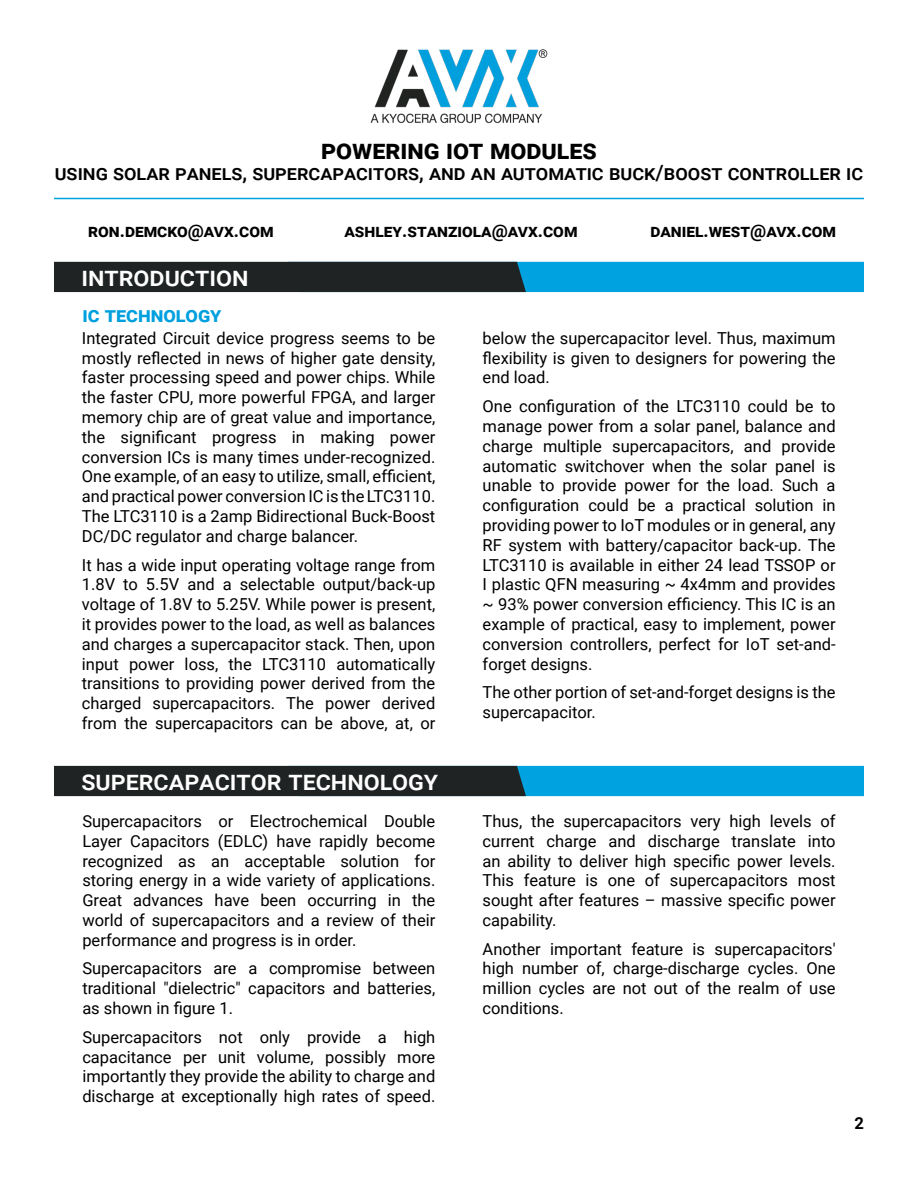
<style>
.page{position:relative;width:918px;height:1188px;background:#fff}
.page>*{position:absolute;margin:0;border:0;box-sizing:border-box;transform-origin:0 0}
.t1{font:500 27px "Roboto";color:#fff}
.t2{font:700 27px "Roboto";color:#000}
.t3{font:500 21px "Roboto";color:#000}
.t4{font:700 21px "Roboto";color:#00a0df}
.t5{font:700 18px "Roboto";letter-spacing:.01em;color:#000}
.t6{font:16.5px/19.8px "Roboto";color:#000;text-align:justify}
.t7{font:700 16.5px "Roboto";color:#000}
</style>
<div class="page">
<hr style="left:54px;top:198px;width:810px;height:1px;background:#00a2df">
<img style="left:370px;top:49px;width:178px;height:75px">
<svg style="left:54px;top:262px;width:810px;height:30px;background:#125871"></svg>
<svg style="left:54px;top:766px;width:810px;height:30px;background:#125871"></svg>
<h1 class="t2" style="left:321px;top:131px;width:277px">powering iot modules</h1>
<p class="t3" style="left:55px;top:158px;width:810px">USING SOLAR PANELS, SUPERCAPACITORS, AND AN AUTOMATIC BUCK/BOOST CONTROLLER IC</p>
<p class="t5" style="left:88px;top:218px;width:187px">ron.demcko@avx.com</p>
<p class="t5" style="left:344px;top:218px;width:235px">ashley.stanziola@avx.com</p>
<p class="t5" style="left:650px;top:218px;width:187px">daniel.west@avx.com</p>
<h1 class="t1" style="left:81px;top:257px;width:169px">INTRODUCTION</h1>
<p class="t4" style="left:82px;top:300px;width:140px">ic technology</p>
<p class="t6" style="left:82px;top:327px;width:355px">Integrated Circuit device progress seems to be mostly reflected in news of higher gate density, faster processing speed and power chips. While the faster CPU, more powerful FPGA, and larger memory chip are of great value and importance, the significant progress in making power conversion ICs is many times under-recognized.<br>One example, of an easy to utilize, small, efficient, and practical power conversion IC is the LTC3110.<br>The LTC3110 is a 2amp Bidirectional Buck-Boost DC/DC regulator and charge balancer.</p>
<p class="t6" style="left:82px;top:554px;width:355px">It has a wide input operating voltage range from 1.8V to 5.5V and a selectable output/back-up voltage of 1.8V to 5.25V. While power is present, it provides power to the load, as well as balances and charges a supercapacitor stack. Then, upon input power loss, the LTC3110 automatically transitions to providing power derived from the charged supercapacitors. The power derived from the supercapacitors can be above, at, or</p>
<h1 class="t1" style="left:81px;top:761px;width:358px">SUPERCAPACITOR TECHNOLOGY</h1>
<p class="t6" style="left:82px;top:811px;width:355px">Supercapacitors or Electrochemical Double Layer Capacitors (EDLC) have rapidly become recognized as an acceptable solution for storing energy in a wide variety of applications.<br>Great advances have been occurring in the world of supercapacitors and a review of their performance and progress is in order.</p>
<p class="t6" style="left:82px;top:958px;width:355px">Supercapacitors are a compromise between traditional "dielectric" capacitors and batteries, as shown in figure 1.</p>
<p class="t6" style="left:82px;top:1026px;width:355px">Supercapacitors not only provide a high capacitance per unit volume, possibly more importantly they provide the ability to charge and discharge at exceptionally high rates of speed.</p>
<p class="t6" style="left:483px;top:327px;width:355px">below the supercapacitor level. Thus, maximum flexibility is given to designers for powering the end load.</p>
<p class="t6" style="left:483px;top:396px;width:355px">One configuration of the LTC3110 could be to manage power from a solar panel, balance and charge multiple supercapacitors, and provide automatic switchover when the solar panel is unable to provide power for the load. Such a configuration could be a practical solution in providing power to IoT modules or in general, any RF system with battery/capacitor back-up. The LTC3110 is available in either 24 lead TSSOP or I plastic QFN measuring ~ 4x4mm and provides ~ 93% power conversion efficiency. This IC is an example of practical, easy to implement, power conversion controllers, perfect for IoT set-and&shy;forget designs.</p>
<p class="t6" style="left:483px;top:682px;width:355px">The other portion of set-and-forget designs is the supercapacitor.</p>
<p class="t6" style="left:483px;top:811px;width:355px">Thus, the supercapacitors very high levels of current charge and discharge translate into an ability to deliver high specific power levels.<br>This feature is one of supercapacitors most sought after features – massive specific power capability.</p>
<p class="t6" style="left:483px;top:938px;width:355px">Another important feature is supercapacitors' high number of, charge-discharge cycles. One million cycles are not out of the realm of use conditions.</p>
<p class="t7" style="left:855px;top:1112px;width:11px">2</p>
</div>
